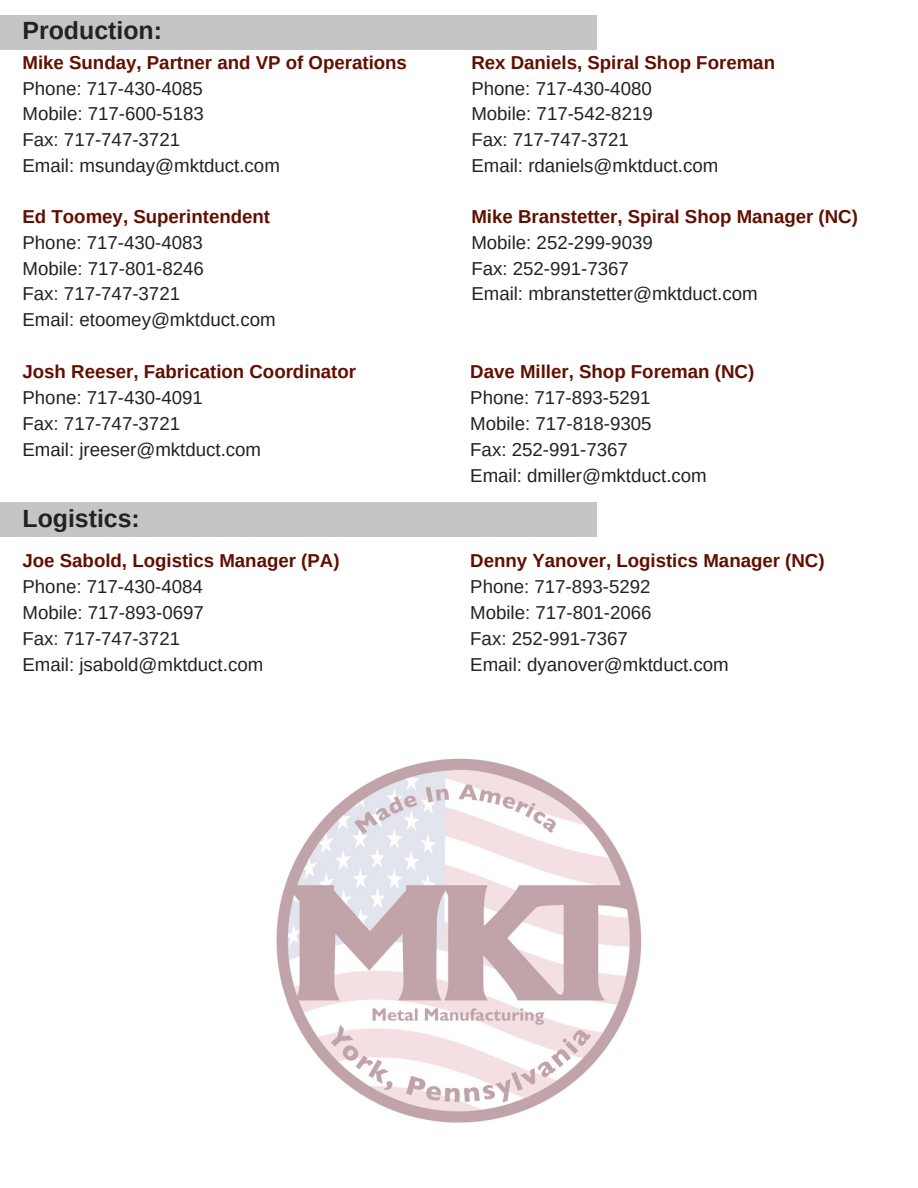
<style>
.page{position:relative;width:918px;height:1188px;background:#fff}
.page>*{position:absolute;margin:0;border:0;box-sizing:border-box;transform-origin:0 0}
.t1{font:700 24.9px "Arimo";color:#222}
.t2{font:18.75px/25.8px "Arimo";color:#222}
.t3{font:700 18.75px "Arimo";color:#600f00}
</style>
<div class="page">
<div style="left:0;top:502px;width:596px;height:35px;background:#c5c5c5"></div>
<div style="left:0;top:15px;width:596px;height:35px;background:#c5c5c5"></div>
<img style="left:276px;top:758px;width:366px;height:365px">
<h1 class="t1" style="left:22px;top:17px;width:141px">Production:</h1>
<p class="t3" style="left:22px;top:52px;width:386px">Mike Sunday, Partner and VP of Operations</p>
<p class="t2" style="left:22px;top:75px;width:259px">Phone: 717-430-4085<br>Mobile: 717-600-5183<br>Fax: 717-747-3721<br>Email: msunday@mktduct.com</p>
<p class="t3" style="left:22px;top:206px;width:249px">Ed Toomey, Superintendent</p>
<p class="t2" style="left:22px;top:229px;width:255px">Phone: 717-430-4083<br>Mobile: 717-801-8246<br>Fax: 717-747-3721<br>Email: etoomey@mktduct.com</p>
<p class="t3" style="left:22px;top:361px;width:335px">Josh Reeser, Fabrication Coordinator</p>
<p class="t2" style="left:22px;top:384px;width:240px">Phone: 717-430-4091<br>Fax: 717-747-3721<br>Email: jreeser@mktduct.com</p>
<h1 class="t1" style="left:22px;top:504px;width:119px">Logistics:</h1>
<p class="t3" style="left:22px;top:550px;width:319px">Joe Sabold, Logistics Manager (PA)</p>
<p class="t2" style="left:22px;top:573px;width:242px">Phone: 717-430-4084<br>Mobile: 717-893-0697<br>Fax: 717-747-3721<br>Email: jsabold@mktduct.com</p>
<p class="t3" style="left:471px;top:52px;width:305px">Rex Daniels, Spiral Shop Foreman</p>
<p class="t2" style="left:471px;top:75px;width:248px">Phone: 717-430-4080<br>Mobile: 717-542-8219<br>Fax: 717-747-3721<br>Email: rdaniels@mktduct.com</p>
<p class="t3" style="left:471px;top:206px;width:388px">Mike Branstetter, Spiral Shop Manager (NC)</p>
<p class="t2" style="left:471px;top:229px;width:288px">Mobile: 252-299-9039<br>Fax: 252-991-7367<br>Email: mbranstetter@mktduct.com</p>
<p class="t3" style="left:470px;top:361px;width:285px">Dave Miller, Shop Foreman (NC)</p>
<p class="t2" style="left:470px;top:384px;width:238px">Phone: 717-893-5291<br>Mobile: 717-818-9305<br>Fax: 252-991-7367<br>Email: dmiller@mktduct.com</p>
<p class="t3" style="left:470px;top:550px;width:356px">Denny Yanover, Logistics Manager (NC)</p>
<p class="t2" style="left:470px;top:573px;width:260px">Phone: 717-893-5292<br>Mobile: 717-801-2066<br>Fax: 252-991-7367<br>Email: dyanover@mktduct.com</p>
</div>
